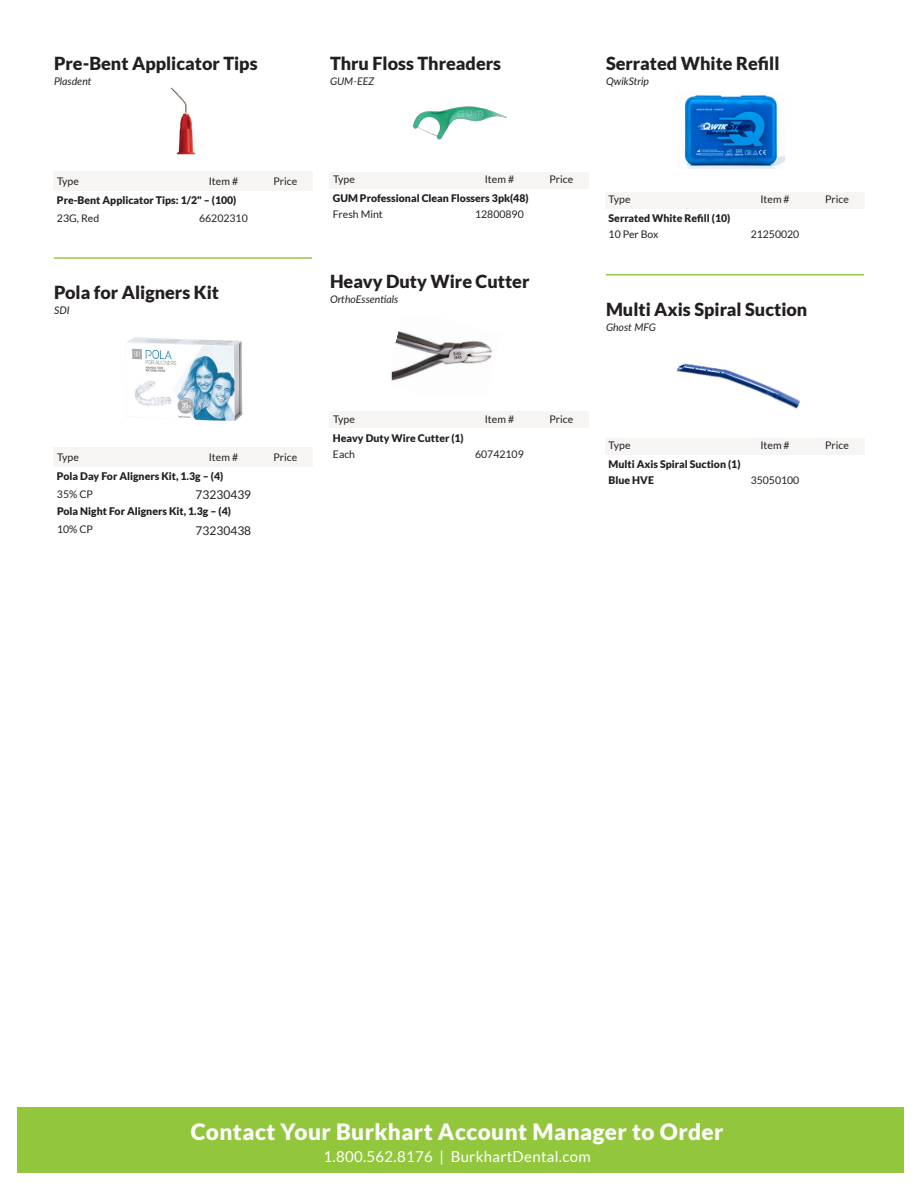
<style>
.page{position:relative;width:918px;height:1188px;background:#fff}
.page>*{position:absolute;margin:0;border:0;box-sizing:border-box;transform-origin:0 0}
.t1{font:900 22.5px "Lato";letter-spacing:.02em;color:#fff}
.Product_header_no_line{font:900 18px "Lato";color:#231f20}
.Product_Header{font:900 18px "Lato";color:#231f20}
.t2{font:15px "Lato";letter-spacing:.02em;color:#fff}
.Promo_Price{font:12px "Lato";color:#231f20}
.Product_header_no_line-2{font:900 10.5px "Lato";color:#231f20}
.CellHeading{font:10.5px "Lato";color:#231f20}
.Promo_Price-2{font:10.5px "Lato";color:#231f20}
.Manufacturer_Name{font:italic 10.5px "Lato";color:#231f20}
.Product_header_no_line-3{font:10.5px "Lato";color:#231f20}
</style>
<div class="page">
<div style="left:17px;top:1107px;width:887px;height:66px;background:#92c73d"></div>
<hr style="left:54px;top:257px;width:258px;height:2px;background:#92c840">
<img style="left:171px;top:87px;width:25px;height:68px">
<div style="left:54px;top:172px;width:135px;height:19px;background:#f6f5f3"></div>
<div style="left:189px;top:172px;width:69px;height:19px;background:#f6f5f3"></div>
<div style="left:258px;top:172px;width:55px;height:19px;background:#f6f5f3"></div>
<img style="left:127px;top:337px;width:116px;height:84px">
<div style="left:54px;top:448px;width:135px;height:19px;background:#f6f5f3"></div>
<div style="left:189px;top:448px;width:69px;height:19px;background:#f6f5f3"></div>
<div style="left:258px;top:448px;width:55px;height:19px;background:#f6f5f3"></div>
<img style="left:413px;top:106px;width:94px;height:34px">
<div style="left:330px;top:172px;width:135px;height:17px;background:#f6f5f3"></div>
<div style="left:465px;top:172px;width:69px;height:17px;background:#f6f5f3"></div>
<div style="left:534px;top:172px;width:55px;height:17px;background:#f6f5f3"></div>
<img style="left:392px;top:331px;width:101px;height:50px">
<div style="left:330px;top:411px;width:135px;height:17px;background:#f6f5f3"></div>
<div style="left:465px;top:411px;width:69px;height:17px;background:#f6f5f3"></div>
<div style="left:534px;top:411px;width:55px;height:17px;background:#f6f5f3"></div>
<hr style="left:606px;top:274px;width:258px;height:1px;background:#92c840">
<img style="left:684px;top:93px;width:101px;height:75px">
<div style="left:605px;top:192px;width:136px;height:17px;background:#f6f5f3"></div>
<div style="left:740px;top:192px;width:70px;height:17px;background:#f6f5f3"></div>
<div style="left:809px;top:192px;width:56px;height:17px;background:#f6f5f3"></div>
<img style="left:676px;top:363px;width:124px;height:46px">
<div style="left:605px;top:438px;width:136px;height:17px;background:#f6f5f3"></div>
<div style="left:740px;top:438px;width:70px;height:17px;background:#f6f5f3"></div>
<div style="left:809px;top:438px;width:56px;height:17px;background:#f6f5f3"></div>
<p class="Product_header_no_line" style="left:54px;top:53px;width:205px">Pre-Bent Applicator Tips</p>
<p class="Manufacturer_Name" style="left:54px;top:74px;width:39px">Plasdent</p>
<p class="Product_header_no_line" style="left:330px;top:53px;width:173px">Thru Floss Threaders</p>
<p class="Manufacturer_Name" style="left:330px;top:74px;width:46px">GUM-EEZ</p>
<p class="Product_header_no_line" style="left:606px;top:53px;width:175px">Serrated White Refill</p>
<p class="Manufacturer_Name" style="left:606px;top:74px;width:45px">QwikStrip</p>
<p class="CellHeading" style="left:57px;top:176px;width:23px">Type</p>
<p class="CellHeading" style="left:209px;top:176px;width:31px">Item #</p>
<p class="CellHeading" style="left:274px;top:176px;width:25px">Price</p>
<p class="Product_header_no_line-2" style="left:57px;top:194px;width:181px">Pre-Bent Applicator Tips: 1/2" – (100)</p>
<p class="Promo_Price-2" style="left:57px;top:213px;width:44px">23G, Red</p>
<p class="Promo_Price-2" style="left:199px;top:213px;width:50px">66202310</p>
<p class="Product_Header" style="left:54px;top:282px;width:167px">Pola for Aligners Kit</p>
<p class="Manufacturer_Name" style="left:54px;top:303px;width:17px">SDI</p>
<p class="CellHeading" style="left:333px;top:174px;width:23px">Type</p>
<p class="CellHeading" style="left:485px;top:174px;width:31px">Item #</p>
<p class="CellHeading" style="left:550px;top:174px;width:25px">Price</p>
<p class="Product_header_no_line-2" style="left:333px;top:192px;width:197px">GUM Professional Clean Flossers 3pk(48)</p>
<p class="Product_header_no_line-3" style="left:333px;top:209px;width:51px">Fresh Mint</p>
<p class="Promo_Price-2" style="left:475px;top:209px;width:50px">12800890</p>
<p class="Product_header_no_line" style="left:330px;top:271px;width:201px">Heavy Duty Wire Cutter</p>
<p class="Manufacturer_Name" style="left:330px;top:292px;width:70px">OrthoEssentials</p>
<p class="CellHeading" style="left:609px;top:194px;width:23px">Type</p>
<p class="CellHeading" style="left:760px;top:194px;width:31px">Item #</p>
<p class="CellHeading" style="left:825px;top:194px;width:25px">Price</p>
<p class="Product_header_no_line-2" style="left:609px;top:212px;width:123px">Serrated White Refill (10)</p>
<p class="Promo_Price-2" style="left:609px;top:229px;width:51px">10 Per Box</p>
<p class="Promo_Price-2" style="left:751px;top:229px;width:50px">21250020</p>
<p class="Product_Header" style="left:606px;top:299px;width:203px">Multi Axis Spiral Suction</p>
<p class="Manufacturer_Name" style="left:606px;top:320px;width:52px">Ghost MFG</p>
<p class="CellHeading" style="left:57px;top:452px;width:23px">Type</p>
<p class="CellHeading" style="left:209px;top:452px;width:31px">Item #</p>
<p class="CellHeading" style="left:274px;top:452px;width:25px">Price</p>
<p class="Product_header_no_line-2" style="left:57px;top:470px;width:168px">Pola Day For Aligners Kit, 1.3g – (4)</p>
<p class="Promo_Price-2" style="left:57px;top:488px;width:38px">35% CP</p>
<p class="Promo_Price" style="left:196px;top:488px;width:57px">73230439</p>
<p class="Product_header_no_line-2" style="left:57px;top:505px;width:175px">Pola Night For Aligners Kit, 1.3g – (4)</p>
<p class="Promo_Price-2" style="left:57px;top:524px;width:38px">10% CP</p>
<p class="Promo_Price" style="left:196px;top:524px;width:57px">73230438</p>
<p class="CellHeading" style="left:333px;top:413px;width:23px">Type</p>
<p class="CellHeading" style="left:485px;top:413px;width:31px">Item #</p>
<p class="CellHeading" style="left:550px;top:413px;width:25px">Price</p>
<p class="Product_header_no_line-2" style="left:333px;top:432px;width:132px">Heavy Duty Wire Cutter (1)</p>
<p class="Promo_Price-2" style="left:333px;top:448px;width:24px">Each</p>
<p class="Promo_Price-2" style="left:475px;top:448px;width:50px">60742109</p>
<p class="CellHeading" style="left:609px;top:440px;width:23px">Type</p>
<p class="CellHeading" style="left:760px;top:440px;width:31px">Item #</p>
<p class="CellHeading" style="left:825px;top:440px;width:25px">Price</p>
<p class="Product_header_no_line-2" style="left:609px;top:458px;width:133px">Multi Axis Spiral Suction (1)</p>
<p class="Product_header_no_line-2" style="left:609px;top:474px;width:47px">Blue HVE</p>
<p class="Promo_Price-2" style="left:751px;top:475px;width:50px">35050100</p>
<p class="t1" style="left:191px;top:1119px;width:534px">Contact Your Burkhart Account Manager to Order</p>
<p class="t2" style="left:324px;top:1149px;width:269px">1.800.562.8176 | BurkhartDental.com</p>
</div>
